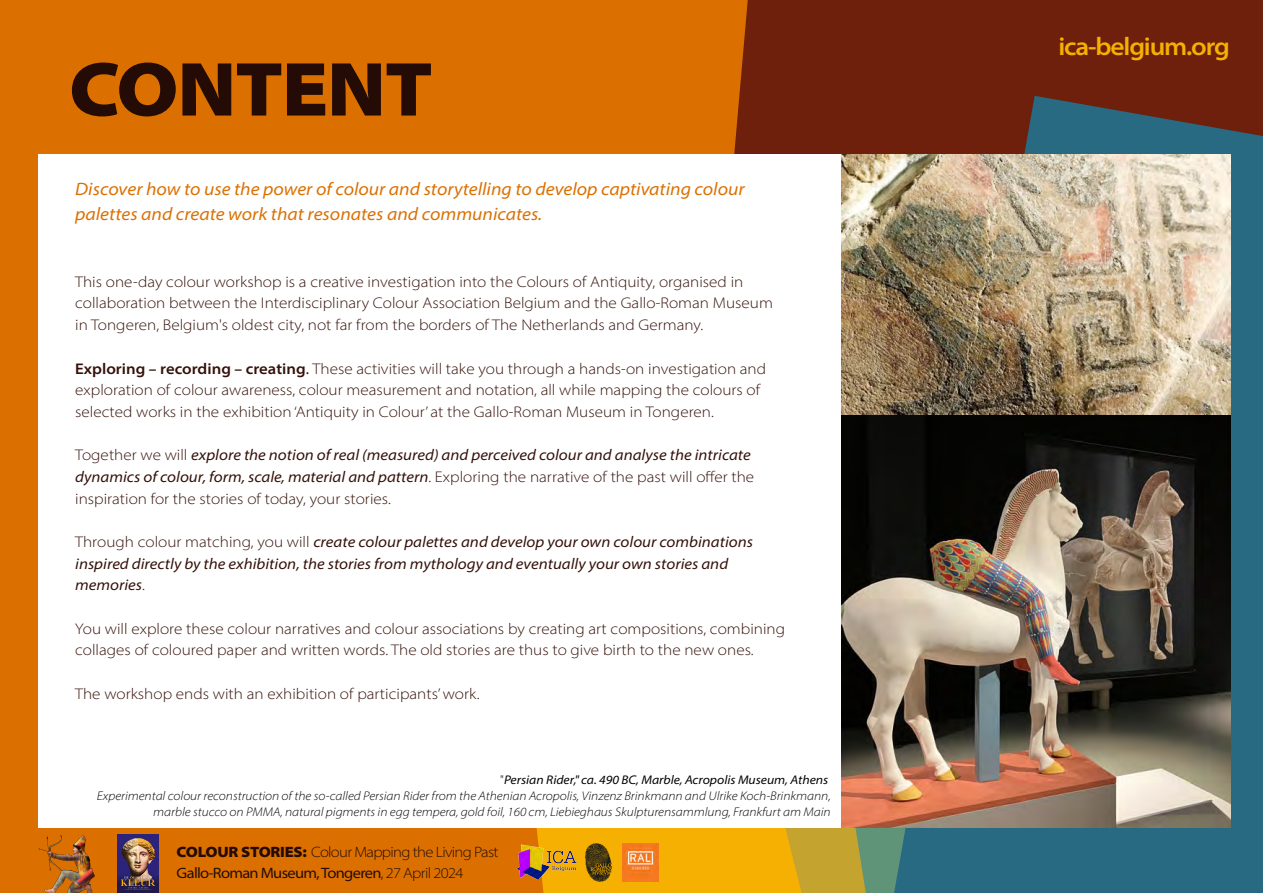
<style>
.page{position:relative;width:1263px;height:893px;background:#db7000}
.page>*{position:absolute;margin:0;border:0;box-sizing:border-box;transform-origin:0 0}
.t1{font:900 semi-expanded 77.25px "Myriad Pro";letter-spacing:-.015em;color:#240b05}
.t2{font:600 semi-expanded 25.35px "Myriad Pro";letter-spacing:-.045em;color:#f6b001}
.t3{font:italic semi-expanded 18px/25.2px "Myriad Pro";color:#db7000}
.t4{font:300 semi-expanded 15.45px/21.8px "Myriad Pro";color:#331008}
.t5{font:italic semi-expanded 15.45px/21.8px "Myriad Pro";color:#331008}
.t6{font:300 semi-expanded 15px/20.7px "Myriad Pro";letter-spacing:-.045em;color:#240b05}
.t7{font:italic 300 semi-expanded 12.6px/15.8px "Myriad Pro";color:#000;text-align:right}
.s1{font-weight:600}
.s2{font-weight:400}
.s3{font-weight:300;font-style:normal}
.s4{font-style:normal}
.s5{font-weight:900}
</style>
<div class="page">
<div style="left:734px;top:0;width:529px;height:154px;background:#6e200c"></div>
<div style="left:536px;top:828px;width:113px;height:65px;background:#f6b001"></div>
<div style="left:649px;top:828px;width:110px;height:65px;background:#f6b001"></div>
<svg style="left:759px;top:828px;width:134px;height:65px;background:#b9a334"></svg>
<svg style="left:893px;top:96px;width:370px;height:797px;background:#345c6b"></svg>
<div style="left:38px;top:154px;width:1193px;height:674px;background:#fff"></div>
<img style="left:516px;top:843px;width:62px;height:39px">
<img style="left:622px;top:843px;width:36px;height:39px">
<img style="left:585px;top:843px;width:26px;height:39px">
<img style="left:118px;top:835px;width:41px;height:58px">
<img style="left:38px;top:835px;width:57px;height:58px">
<img style="left:842px;top:154px;width:389px;height:674px">
<h1 class="t1" style="left:69px;top:37px;width:365px">CONTENT</h1>
<p class="t3" style="left:75px;top:176px;width:671px">Discover how to use the power of colour and storytelling to develop captivating colour palettes and create work that resonates and communicates.</p>
<p class="t4" style="left:75px;top:271px;width:699px">This one-day colour workshop is a creative investigation into the Colours of Antiquity, organised in collaboration between the Interdisciplinary Colour Association Belgium and the Gallo-Roman Museum in Tongeren, Belgium's oldest city, not far from the borders of The Netherlands and Germany.</p>
<p class="t4" style="left:75px;top:357px;width:692px"><span class="s1">Exploring – recording – creating</span><span class="s2">.</span> These activities will take you through a hands-on investigation and exploration of colour awareness, colour measurement and notation, all while mapping the colours of selected works in the exhibition ‘Antiquity in Colour’ at the Gallo-Roman Museum in Tongeren.</p>
<p class="t5" style="left:75px;top:444px;width:681px"><span class="s3">Together we will</span> explore the notion of real (measured) and perceived colour and analyse the intricate dynamics of colour, form, scale, material and pattern<span class="s3">. Exploring the narrative of the past will offer the inspiration for the stories of today, your stories.</span></p>
<p class="t5" style="left:75px;top:531px;width:679px"><span class="s3">Through colour matching, you will</span> create colour palettes and develop your own colour combinations inspired directly by the exhibition, the stories from mythology and eventually your own stories and memories<span class="s3">.</span></p>
<p class="t4" style="left:75px;top:618px;width:711px">You will explore these colour narratives and colour associations by creating art compositions, combining collages of coloured paper and written words. The old stories are thus to give birth to the new ones.</p>
<p class="t4" style="left:75px;top:683px;width:406px">The workshop ends with an exhibition of participants’ work.</p>
<p class="t7" style="left:97px;top:772px;width:735px"><span class="s4">"</span><span class="s2">Persian Rider," ca. 490 BC, Marble, Acropolis Museum, Athens<br></span>Experimental colour reconstruction of the so-called Persian Rider from the Athenian Acropolis, Vinzenz Brinkmann and Ulrike Koch-Brinkmann, marble stucco on PMMA, natural pigments in egg tempera, gold foil, 160 cm, Liebieghaus Skulpturensammlung, Frankfurt am Main</p>
<p class="t6" style="left:177px;top:842px;width:324px"><span class="s5">COLOUR STORIES:</span> Colour Mapping the Living Past<br><span class="s2">Gallo-Roman Museum, Tongeren</span>, 27 April 2024</p>
<h2 class="t2" style="left:1058px;top:30px;width:173px">ica-belgium.org</h2>
</div>
